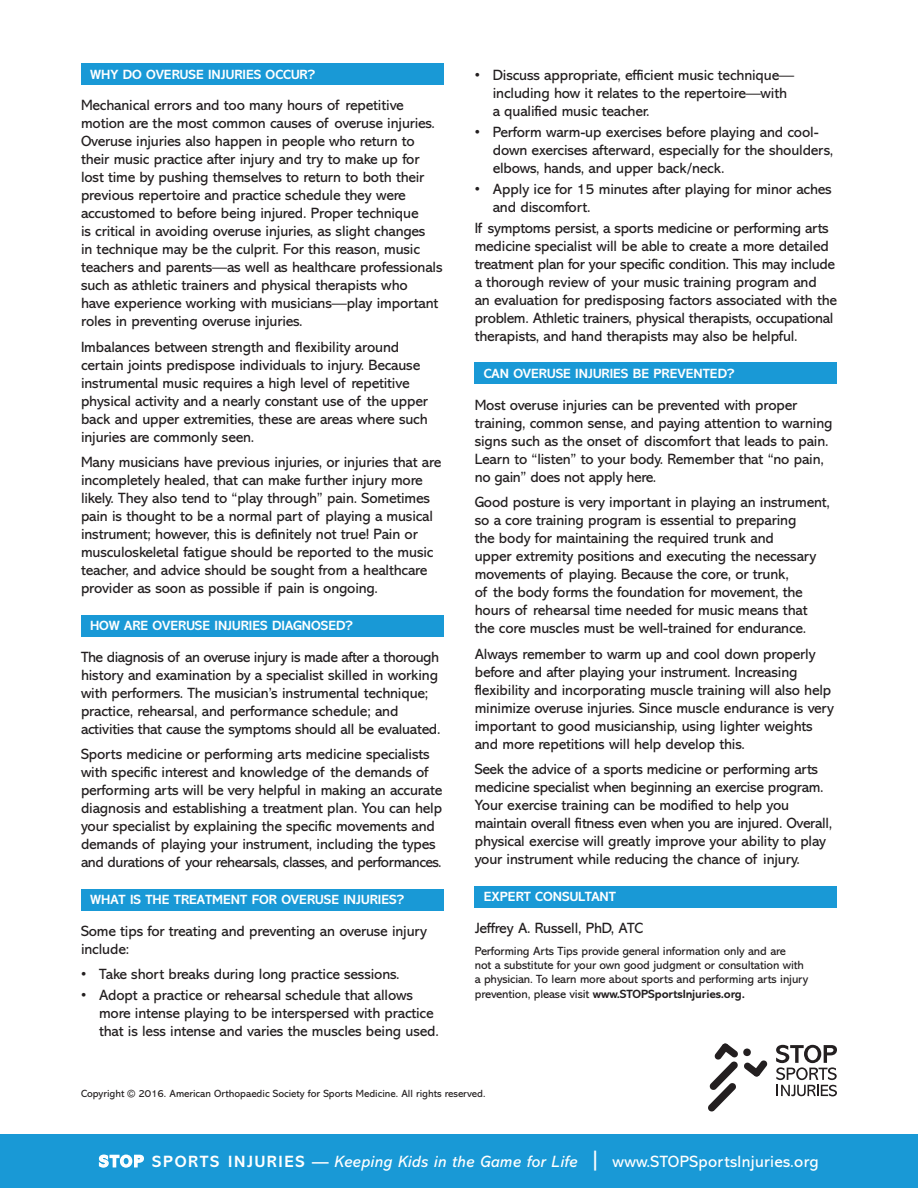
<style>
.page{position:relative;width:918px;height:1188px;background:#fff}
.page>*{position:absolute;margin:0;border:0;box-sizing:border-box;transform-origin:0 0}
.t1{font:italic 16.5px "Abadi";letter-spacing:.02em;color:#fff}
.t2{font:15px/18px "Abadi";letter-spacing:-.01em;color:#231f20}
.t3{font:700 13.5px "Abadi";color:#fff}
.t4{font:12px/14.4px "Abadi";letter-spacing:-.01em;color:#231f20}
.t5{font:10.5px "Abadi";color:#231f20}
.s1{font-weight:700}
.s2{font-weight:700;font-style:normal}
.s3{font-size:24px}
.s4{font-style:normal}
</style>
<div class="page">
<svg style="left:708px;top:1044px;width:60px;height:68px"></svg>
<svg style="left:776px;top:1045px;width:61px;height:51px"></svg>
<div style="left:475px;top:886px;width:362px;height:21px;background:#1999d6"></div>
<div style="left:0;top:1134px;width:918px;height:54px;background:#1999d6"></div>
<div style="left:81px;top:63px;width:362px;height:22px;background:#1999d6"></div>
<div style="left:81px;top:889px;width:362px;height:21px;background:#1999d6"></div>
<div style="left:475px;top:362px;width:362px;height:22px;background:#1999d6"></div>
<div style="left:81px;top:615px;width:362px;height:21px;background:#1999d6"></div>
<svg style="left:98px;top:1154px;width:46px;height:14px"></svg>
<p class="t3" style="left:90px;top:66px;width:131px">WHY DO OVERUSE INJUR</p>
<p class="t3" style="left:243px;top:66px;width:74px">IES OCCUR?</p>
<p class="t2" style="left:81px;top:96px;width:363px">Mechanical errors and too many hours of repetitive motion are the most common causes of overuse injuries.<br>Overuse injuries also happen in people who return to their music practice after injury and try to make up for lost time by pushing themselves to return to both their previous repertoire and practice schedule they were accustomed to before being injured. Proper technique<br>is critical in avoiding overuse injuries, as slight changes<br>in technique may be the culprit. For this reason, music teachers and parents—as well as healthcare professionals such as athletic trainers and physical therapists who<br>have experience working with musicians—play important roles in preventing overuse injuries.</p>
<p class="t2" style="left:81px;top:338px;width:348px">Imbalances between strength and flexibility around certain joints predispose individuals to injury. Because instrumental music requires a high level of repetitive physical activity and a nearly constant use of the upper back and upper extremities, these are areas where such injuries are commonly seen.</p>
<p class="t2" style="left:81px;top:453px;width:362px">Many musicians have previous injuries, or injuries that are incompletely healed, that can make further injury more likely. They also tend to “play through” pain. Sometimes pain is thought to be a normal part of playing a musical instrument; however, this is definitely not true! Pain or musculoskeletal fatigue should be reported to the music teacher, and advice should be sought from a healthcare provider as soon as possible if pain is ongoing.</p>
<p class="t3" style="left:90px;top:618px;width:137px">HOW ARE OVERUSE INJUR</p>
<p class="t3" style="left:249px;top:618px;width:106px">IES DIAGNOSED?</p>
<p class="t2" style="left:81px;top:648px;width:361px">The diagnosis of an overuse injury is made after a thorough history and examination by a specialist skilled in working with performers. The musician’s instrumental technique; practice, rehearsal, and performance schedule; and activities that cause the symptoms should all be evaluated.</p>
<p class="t2" style="left:81px;top:745px;width:363px">Sports medicine or performing arts medicine specialists with specific interest and knowledge of the demands of performing arts will be very helpful in making an accurate diagnosis and establishing a treatment plan. You can help your specialist by explaining the specific movements and demands of playing your instrument, including the types and durations of your rehearsals, classes, and performances.</p>
<p class="t3" style="left:90px;top:892px;width:266px">WHAT IS THE TREATMENT FOR OVERUSE INJUR</p>
<p class="t3" style="left:378px;top:892px;width:28px">IES?</p>
<p class="t2" style="left:81px;top:922px;width:347px">Some tips for treating and preventing an overuse injury include:</p>
<p class="t2" style="left:81px;top:966px;width:320px">• Take short breaks during long practice sessions.</p>
<p class="t2" style="left:99px;top:987px;width:341px;text-indent:-18px">• Adopt a practice or rehearsal schedule that allows more intense playing to be interspersed with practice that is less intense and varies the muscles being used.</p>
<p class="t2" style="left:493px;top:66px;width:303px;text-indent:-18px">• Discuss appropriate, efficient music technique— including how it relates to the repertoire—with a qualified music teacher.</p>
<p class="t2" style="left:493px;top:123px;width:342px;text-indent:-18px">• Perform warm-up exercises before playing and cool&shy;down exercises afterward, especially for the shoulders, elbows, hands, and upper back/neck.</p>
<p class="t2" style="left:493px;top:180px;width:341px;text-indent:-18px">• Apply ice for 15 minutes after playing for minor aches and discomfort.</p>
<p class="t2" style="left:475px;top:219px;width:364px">If symptoms persist, a sports medicine or performing arts medicine specialist will be able to create a more detailed treatment plan for your specific condition. This may include a thorough review of your music training program and<br>an evaluation for predisposing factors associated with the problem. Athletic trainers, physical therapists, occupational therapists, and hand therapists may also be helpful.</p>
<p class="t3" style="left:484px;top:366px;width:104px">CAN OVERUSE INJUR</p>
<p class="t3" style="left:610px;top:366px;width:126px">IES BE PREVENTED?</p>
<p class="t2" style="left:475px;top:396px;width:359px">Most overuse injuries can be prevented with proper training, common sense, and paying attention to warning signs such as the onset of discomfort that leads to pain.<br>Learn to “listen” to your body. Remember that “no pain, no gain” does not apply here.</p>
<p class="t2" style="left:475px;top:493px;width:357px">Good posture is very important in playing an instrument, so a core training program is essential to preparing<br>the body for maintaining the required trunk and<br>upper extremity positions and executing the necessary movements of playing. Because the core, or trunk,<br>of the body forms the foundation for movement, the hours of rehearsal time needed for music means that the core muscles must be well-trained for endurance.</p>
<p class="t2" style="left:475px;top:645px;width:361px">Always remember to warm up and cool down properly before and after playing your instrument. Increasing flexibility and incorporating muscle training will also help minimize overuse injuries. Since muscle endurance is very important to good musicianship, using lighter weights and more repetitions will help develop this.</p>
<p class="t2" style="left:475px;top:760px;width:359px">Seek the advice of a sports medicine or performing arts medicine specialist when beginning an exercise program.<br>Your exercise training can be modified to help you maintain overall fitness even when you are injured. Overall, physical exercise will greatly improve your ability to play your instrument while reducing the chance of injury.</p>
<p class="t3" style="left:484px;top:889px;width:134px">EXPERT CONSULTANT</p>
<p class="t2" style="left:475px;top:919px;width:170px">Jeffrey A. Russell, PhD, ATC</p>
<p class="t4" style="left:475px;top:944px;width:335px">Performing Arts Tips provide general information only and are<br>not a substitute for your own good judgment or consultation with a physician. To learn more about sports and performing arts injury prevention, please visit <span class="s1">www.STOPSportsInjuries.org.</span></p>
<p class="t5" style="left:81px;top:1088px;width:406px">Copyright © 2016. American Orthopaedic Society for Sports Medicine. All rights reserved.</p>
<p class="t1" style="left:99px;top:1152px;width:721px"><span class="s2">STOP Spo rts Injuri es —</span> Keeping Kids in the Game for Life <span class="s3">|</span> <span class="s4">www.STOPSportsInjuries.org</span></p>
</div>
